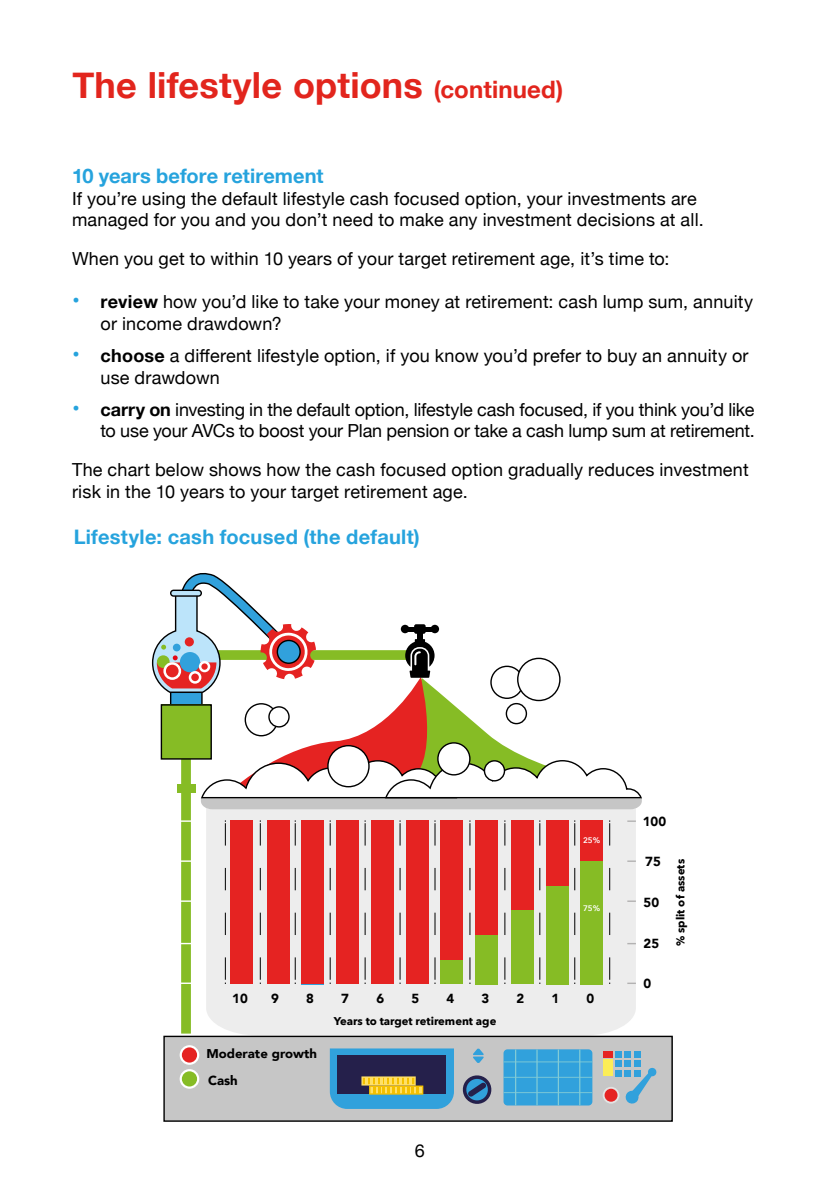
<style>
.page{position:relative;width:840px;height:1191px;background:#fff}
.page>*{position:absolute;margin:0;border:0;box-sizing:border-box;transform-origin:0 0}
.t1{font:700 36px "Helvetica Neue";letter-spacing:.005em;color:#e2251d}
.t2{font:700 20px "Helvetica Neue";letter-spacing:.01em;color:#26a3dd}
.t3{font:18px/21.6px "Helvetica Neue";letter-spacing:.01em;color:#000}
.t4{font:18px/21.6px "Helvetica Neue";letter-spacing:-.01em;color:#000;text-align:right}
.t5{font:900 13.2px "Avenir";color:#000}
.t6{font:900 12.6px "Avenir";color:#000}
.t7{font:700 11.2px "Avenir Next";color:#000}
.t8{font:600 8px "Avenir Next";color:#fff}
.s1{font-size:24px}
.s2{font-size:22px;color:#26a3dd}
.s3{font-weight:700}
</style>
<div class="page">
<div style="left:245px;top:809px;width:390px;height:226px;background:#ededed"></div>
<svg style="left:181px;top:809px;width:243px;height:225px;background:#e6e5db"></svg>
<svg style="left:225px;top:820px;width:1px;height:164px"></svg>
<svg style="left:260px;top:820px;width:1px;height:164px"></svg>
<svg style="left:295px;top:820px;width:1px;height:164px"></svg>
<svg style="left:329px;top:820px;width:1px;height:164px"></svg>
<svg style="left:364px;top:820px;width:1px;height:164px"></svg>
<svg style="left:399px;top:820px;width:1px;height:164px"></svg>
<svg style="left:434px;top:820px;width:1px;height:164px"></svg>
<svg style="left:469px;top:820px;width:1px;height:164px"></svg>
<svg style="left:504px;top:820px;width:1px;height:164px"></svg>
<svg style="left:539px;top:820px;width:1px;height:164px"></svg>
<svg style="left:574px;top:820px;width:1px;height:164px"></svg>
<svg style="left:609px;top:820px;width:1px;height:164px"></svg>
<svg style="left:181px;top:982px;width:11px;height:2px"></svg>
<svg style="left:181px;top:900px;width:11px;height:2px"></svg>
<svg style="left:181px;top:860px;width:11px;height:2px"></svg>
<svg style="left:181px;top:820px;width:11px;height:2px"></svg>
<div style="left:440px;top:959px;width:23px;height:25px;background:#86bc25"></div>
<div style="left:475px;top:935px;width:22px;height:49px;background:#86bc25"></div>
<div style="left:230px;top:820px;width:22px;height:164px;background:#e52322"></div>
<div style="left:267px;top:820px;width:22px;height:164px;background:#e52322"></div>
<div style="left:301px;top:820px;width:22px;height:164px;background:#e52322"></div>
<div style="left:336px;top:820px;width:22px;height:164px;background:#e52322"></div>
<div style="left:371px;top:820px;width:22px;height:164px;background:#e52322"></div>
<div style="left:406px;top:820px;width:22px;height:164px;background:#e52322"></div>
<div style="left:440px;top:820px;width:23px;height:139px;background:#e52322"></div>
<div style="left:475px;top:820px;width:22px;height:115px;background:#e52322"></div>
<div style="left:511px;top:820px;width:22px;height:98px;background:#e52322"></div>
<div style="left:546px;top:820px;width:22px;height:90px;background:#e52322"></div>
<div style="left:580px;top:820px;width:22px;height:82px;background:#e52322"></div>
<svg style="left:151px;top:573px;width:491px;height:236px"></svg>
<div style="left:185px;top:637px;width:9px;height:9px;background:#e52322;border-radius:50%"></div>
<div style="left:277px;top:640px;width:23px;height:23px;background:#31a1dc;border-radius:50%"></div>
<div style="left:276px;top:640px;width:24px;height:24px;border:1px solid #000;border-radius:50%"></div>
<svg style="left:627px;top:982px;width:8px;height:2px"></svg>
<svg style="left:627px;top:900px;width:8px;height:2px"></svg>
<svg style="left:627px;top:860px;width:8px;height:2px"></svg>
<svg style="left:627px;top:820px;width:8px;height:2px"></svg>
<div style="left:164px;top:1036px;width:507px;height:85px;background:#c6c6c6"></div>
<div style="left:163px;top:1035px;width:509px;height:86px;border:1px solid #000"></div>
<div style="left:603px;top:1059px;width:9px;height:17px;background:#fced56"></div>
<svg style="left:615px;top:1051px;width:41px;height:53px"></svg>
<div style="left:603px;top:1051px;width:9px;height:6px;background:#e52322"></div>
<svg style="left:602px;top:1086px;width:17px;height:17px"></svg>
<div style="left:604px;top:1088px;width:13px;height:13px;background:#e52322;border-radius:50%"></div>
<svg style="left:462px;top:1075px;width:30px;height:29px"></svg>
<svg style="left:473px;top:1048px;width:10px;height:15px"></svg>
<svg style="left:179px;top:1045px;width:20px;height:19px"></svg>
<div style="left:182px;top:1047px;width:15px;height:15px;background:#e52322;border-radius:50%"></div>
<svg style="left:179px;top:1069px;width:20px;height:19px"></svg>
<div style="left:182px;top:1071px;width:15px;height:15px;background:#86bc25;border-radius:50%"></div>
<svg style="left:329px;top:1048px;width:124px;height:61px;background:#4a6f86"></svg>
<svg style="left:503px;top:1049px;width:89px;height:56px;background:#3ba5da"></svg>
<div style="left:511px;top:910px;width:22px;height:74px;background:#86bc25"></div>
<div style="left:546px;top:886px;width:22px;height:98px;background:#86bc25"></div>
<div style="left:580px;top:860px;width:22px;height:124px;background:#86bc25"></div>
<h1 class="t1" style="left:72px;top:57px;width:492px">The lifestyle options <span class="s1">(continued)</span></h1>
<p class="t2" style="left:72px;top:160px;width:253px">10 years before retirement</p>
<p class="t3" style="left:72px;top:189px;width:632px">If you’re using the default lifestyle cash focused option, your investments are managed for you and you don’t need to make any investment decisions at all.</p>
<p class="t3" style="left:72px;top:249px;width:598px">When you get to within 10 years of your target retirement age, it’s time to:</p>
<p class="t3" style="left:100px;top:292px;width:653px;text-indent:-28px"><span class="s2">•</span> <span class="s3">review</span> how you’d like to take your money at retirement: cash lump sum, annuity or income drawdown?</p>
<p class="t3" style="left:100px;top:346px;width:649px;text-indent:-28px"><span class="s2">•</span> <span class="s3">choose</span> a different lifestyle option, if you know you’d prefer to buy an annuity or use drawdown</p>
<p class="t4" style="left:72px;top:399px;width:684px"><span class="s2">•</span> <span class="s3">carry on</span> investing in the default option, lifestyle cash focused, if you think you’d like to use your AVCs to boost your Plan pension or take a cash lump sum at retirement.</p>
<p class="t3" style="left:72px;top:460px;width:677px">The chart below shows how the cash focused option gradually reduces investment risk in the 10 years to your target retirement age.</p>
<p class="t2" style="left:74px;top:521px;width:347px">Lifestyle: cash focused (the default)</p>
<p class="t8" style="left:582px;top:833px;width:19px">25%</p>
<p class="t8" style="left:582px;top:901px;width:19px">75%</p>
<p class="t5" style="left:232px;top:987px;width:17px">10</p>
<p class="t5" style="left:271px;top:987px;width:9px">9</p>
<p class="t5" style="left:306px;top:987px;width:9px">8</p>
<p class="t5" style="left:341px;top:987px;width:9px">7</p>
<p class="t5" style="left:376px;top:987px;width:9px">6</p>
<p class="t5" style="left:411px;top:987px;width:9px">5</p>
<p class="t5" style="left:446px;top:987px;width:9px">4</p>
<p class="t5" style="left:481px;top:987px;width:9px">3</p>
<p class="t5" style="left:516px;top:987px;width:9px">2</p>
<p class="t5" style="left:551px;top:987px;width:9px">1</p>
<p class="t5" style="left:586px;top:987px;width:9px">0</p>
<p class="t6" style="left:206px;top:1043px;width:112px">Moderate growth</p>
<p class="t5" style="left:208px;top:1069px;width:31px">Cash</p>
<p class="t7" style="left:333px;top:1011px;width:164px">Years to target retirement age</p>
<p class="t3" style="left:415px;top:1141px;width:12px">6</p>
<p class="t5" style="left:642px;top:809px;width:25px">100</p>
<p class="t5" style="left:645px;top:850px;width:17px">75</p>
<p class="t5" style="left:643px;top:891px;width:17px">50</p>
<p class="t5" style="left:643px;top:931px;width:17px">25</p>
<p class="t5" style="left:643px;top:972px;width:9px">0</p>
<p class="t7" style="left:670px;top:946px;width:88px;rotate:-90deg">% split of assets</p>
</div>
